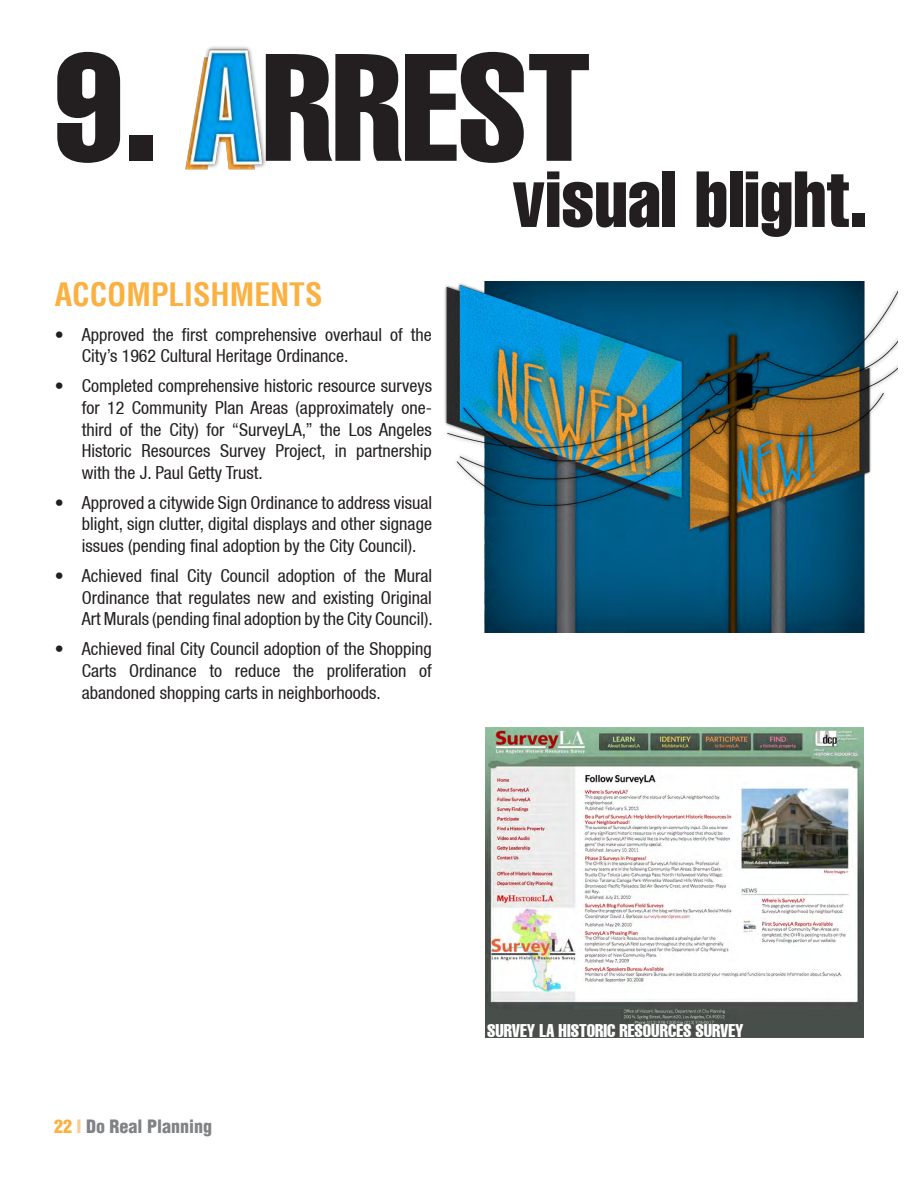
<style>
.page{position:relative;width:918px;height:1188px;background:#fff}
.page>*{position:absolute;margin:0;border:0;box-sizing:border-box;transform-origin:0 0}
.t1{font:extra-condensed 150px "Helvetica";color:#231f20}
.t2{font:extra-condensed 78px "Helvetica";color:#231f20}
.t3{font:700 condensed 31.5px "Helvetica";color:#fbb03f}
.t4{font:condensed 18px/21.6px "Helvetica 57";color:#231f20;text-align:justify}
.t5{font:extra-condensed 18px "Helvetica";color:#fff}
.t6{font:900 condensed 18px "Helvetica";color:#808285}
.s1{color:#fbb03f}
.s2{color:#fdcd8a}
</style>
<div class="page">
<img style="left:486px;top:727px;width:378px;height:311px">
<img style="left:444px;top:282px;width:454px;height:350px">
<img style="left:185px;top:46px;width:81px;height:124px">
<p class="t1" style="left:54px;top:12px;width:538px">9. RREST</p>
<p class="t3" style="left:55px;top:275px;width:269px">ACCOMPLISHMENTS</p>
<p class="t4" style="left:82px;top:323px;width:352px;text-indent:-27px">• Approved the first comprehensive overhaul of the<br>City’s 1962 Cultural Heritage Ordinance.</p>
<p class="t4" style="left:82px;top:375px;width:352px;text-indent:-27px">• Completed comprehensive historic resource surveys for 12 Community Plan Areas (approximately one&shy;third of the City) for “SurveyLA,” the Los Angeles Historic Resources Survey Project, in partnership with the J. Paul Getty Trust.</p>
<p class="t4" style="left:82px;top:492px;width:352px;text-indent:-27px">• Approved a citywide Sign Ordinance to address visual blight, sign clutter, digital displays and other signage issues (pending final adoption by the City Council).</p>
<p class="t4" style="left:82px;top:565px;width:352px;text-indent:-27px">• Achieved final City Council adoption of the Mural Ordinance that regulates new and existing Original Art Murals (pending final adoption by the City Council).</p>
<p class="t4" style="left:82px;top:638px;width:352px;text-indent:-27px">• Achieved final City Council adoption of the Shopping Carts Ordinance to reduce the proliferation of abandoned shopping carts in neighborhoods.</p>
<p class="t2" style="left:512px;top:150px;width:357px">visual blight.</p>
<p class="t6" style="left:54px;top:1115px;width:160px"><span class="s1">22</span> <span class="s2">I</span> Do Real Planning</p>
<p class="t5" style="left:487px;top:1019px;width:258px">SURVEY LA HISTORIC RESOURCES SURVEY</p>
</div>
